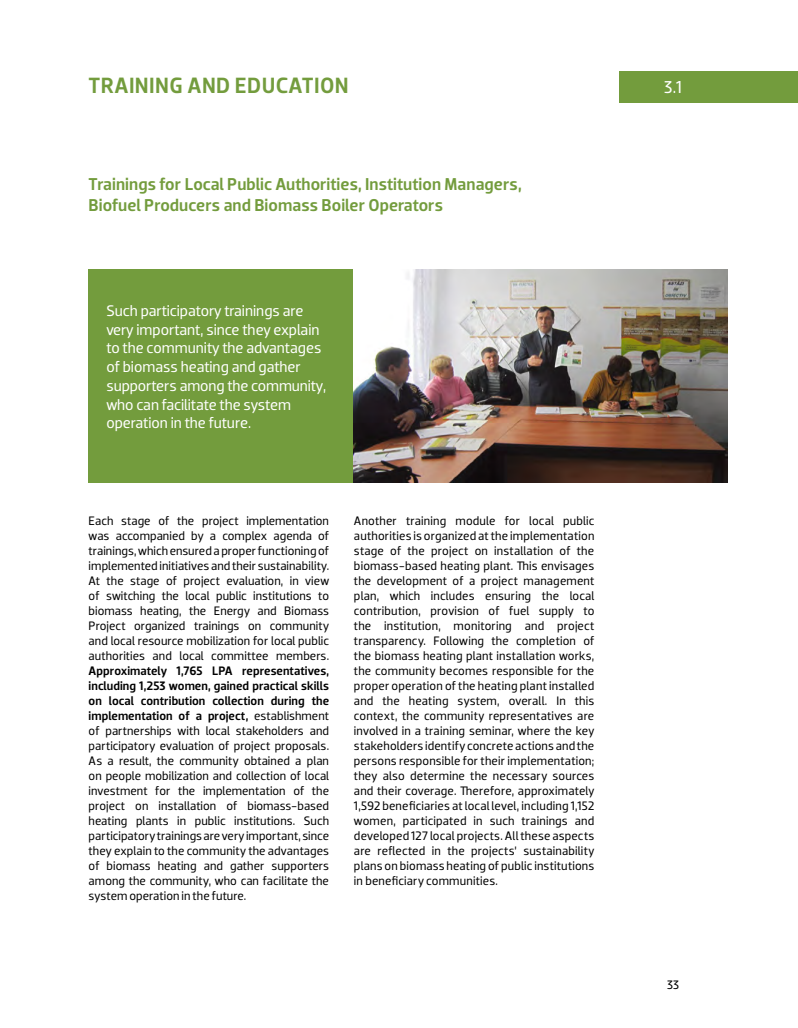
<style>
.page{position:relative;width:798px;height:1028px;background:#fff}
.page>*{position:absolute;margin:0;border:0;box-sizing:border-box;transform-origin:0 0}
.t1{font:500 22.5px "Dobra";letter-spacing:.02em;color:#739c3d}
.t2{font:500 17.5px/21px "Dobra";letter-spacing:.005em;color:#739c3d}
.t3{font:17.5px "Dobra";color:#fff}
.t4{font:15.62px/18.8px "Dobra";letter-spacing:-.005em;color:#fff}
.t5{font:12.5px/15px "Dobra";letter-spacing:.005em;color:#000;text-align:justify}
.s1{font-weight:500}
</style>
<div class="page">
<div style="left:619px;top:71px;width:178px;height:32px;background:#739c3d"></div>
<div style="left:89px;top:269px;width:265px;height:214px;background:#739c3d"></div>
<img style="left:354px;top:269px;width:372px;height:214px">
<h1 class="t1" style="left:89px;top:72px;width:261px">Training and Education</h1>
<h2 class="t2" style="left:89px;top:174px;width:434px">Trainings for Local Public Authorities, Institution Managers,<br>Biofuel Producers and Biomass Boiler Operators</h2>
<p class="t4" style="left:106px;top:301px;width:221px">Such participatory trainings are very important, since they explain to the community the advantages of biomass heating and gather supporters among the community, who can facilitate the system operation in the future.</p>
<p class="t5" style="left:89px;top:513px;width:242px">Each stage of the project implementation was accompanied by a complex agenda of trainings, which ensured a proper functioning of implemented initiatives and their sustainability.<br>At the stage of project evaluation, in view of switching the local public institutions to biomass heating, the Energy and Biomass Project organized trainings on community and local resource mobilization for local public authorities and local committee members.</p>
<p class="t5" style="left:89px;top:663px;width:242px"><span class="s1">Approximately 1,765 LPA representatives, including 1,253 women, gained practical skills on local contribution collection during the implementation of a project,</span> establishment of partnerships with local stakeholders and participatory evaluation of project proposals.<br>As a result, the community obtained a plan on people mobilization and collection of local investment for the implementation of the project on installation of biomass-based heating plants in public institutions. Such participatory trainings are very important, since they explain to the community the advantages of biomass heating and gather supporters among the community, who can facilitate the system operation in the future.</p>
<p class="t5" style="left:354px;top:513px;width:242px">Another training module for local public authorities is organized at the implementation stage of the project on installation of the biomass-based heating plant. This envisages the development of a project management plan, which includes ensuring the local contribution, provision of fuel supply to the institution, monitoring and project transparency. Following the completion of the biomass heating plant installation works, the community becomes responsible for the proper operation of the heating plant installed and the heating system, overall. In this context, the community representatives are involved in a training seminar, where the key stakeholders identify concrete actions and the persons responsible for their implementation; they also determine the necessary sources and their coverage. Therefore, approximately 1,592 beneficiaries at local level, including 1,152 women, participated in such trainings and developed 127 local projects. All these aspects are reflected in the projects’ sustainability plans on biomass heating of public institutions in beneficiary communities.</p>
<h2 class="t3" style="left:664px;top:77px;width:19px">3.1</h2>
<p class="t5" style="left:666px;top:977px;width:14px">33</p>
</div>
